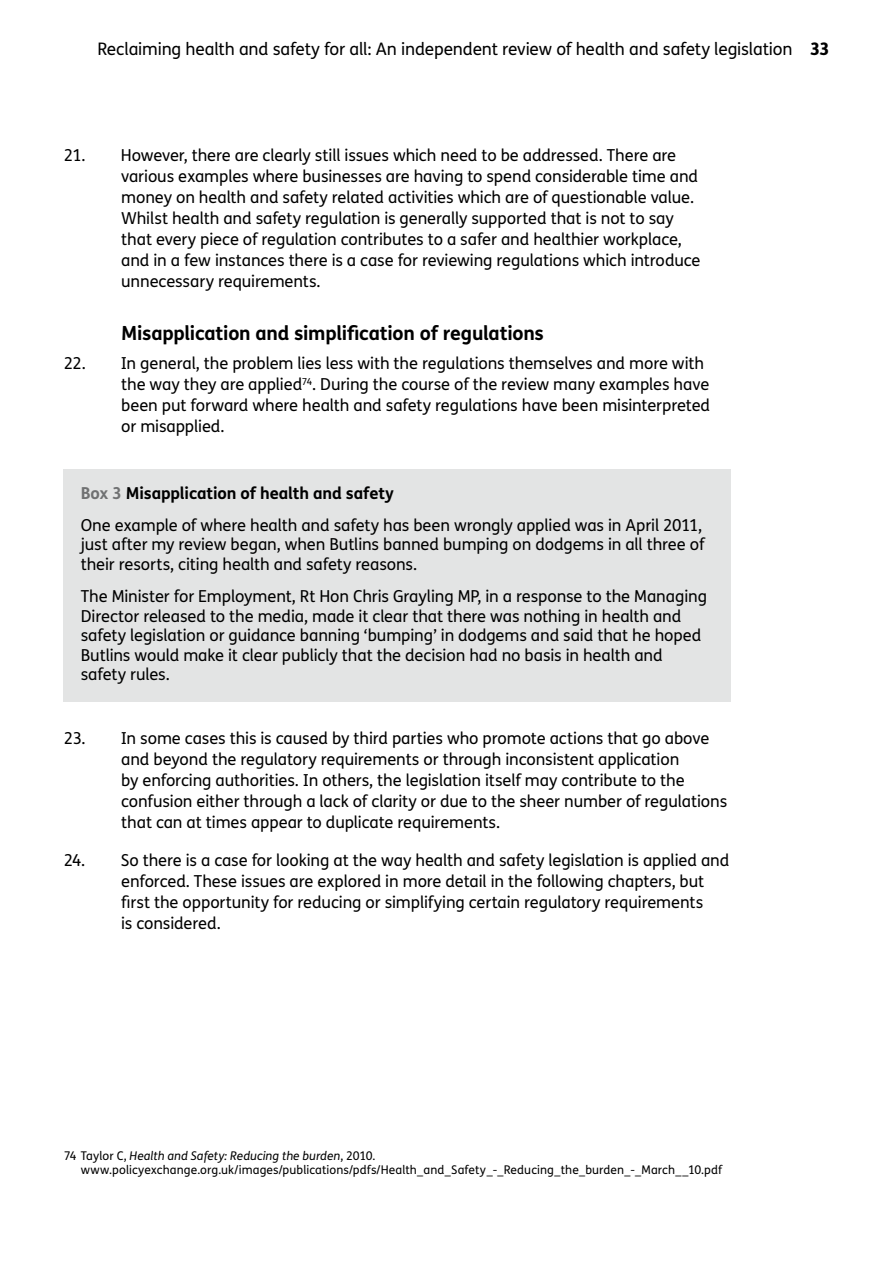
<style>
.page{position:relative;width:893px;height:1263px;background:#fff}
.page>*{position:absolute;margin:0;border:0;box-sizing:border-box;transform-origin:0 0}
.Heading_2{font:700 19.5px "FS Me";letter-spacing:-.015em;color:#000}
.t1{font:17.25px "FS Me";letter-spacing:-.01em;color:#000}
.Body_text_-_Numbered{font:16.5px/21px "FS Me";letter-spacing:-.01em;color:#000}
.Table_text{font:16.5px/19.5px "FS Me";letter-spacing:-.005em;color:#000}
.Table_Heading{font:700 16.5px "FS Me";letter-spacing:-.01em;color:#000}
.Footnote{font:12px/13.5px "FS Me";letter-spacing:.005em;color:#000}
.s1{font-weight:800}
.s2{color:#707172}
.s3{font-style:italic}
</style>
<div class="page">
<div style="left:64px;top:469px;width:667px;height:233px;background:#e3e4e4"></div>
<p class="t1" style="left:97px;top:39px;width:733px">Reclaiming health and safety for all: An independent review of health and safety legislation <span class="s1">33</span></p>
<p class="Body_text_-_Numbered" style="left:121px;top:145px;width:581px;text-indent:-57px">21. However, there are clearly still issues which need to be addressed. There are various examples where businesses are having to spend considerable time and money on health and safety related activities which are of questionable value.<br>Whilst health and safety regulation is generally supported that is not to say that every piece of regulation contributes to a safer and healthier workplace, and in a few instances there is a case for reviewing regulations which introduce unnecessary requirements.</p>
<h3 class="Heading_2" style="left:121px;top:320px;width:424px">Misapplication and simplification of regulations</h3>
<p class="Body_text_-_Numbered" style="left:121px;top:353px;width:590px;text-indent:-57px">22. In general, the problem lies less with the regulations themselves and more with the way they are applied<sup>74</sup>. During the course of the review many examples have been put forward where health and safety regulations have been misinterpreted or misapplied.</p>
<p class="Table_Heading" style="left:81px;top:482px;width:315px"><span class="s2">Box 3</span> Misapplication of health and safety</p>
<p class="Table_text" style="left:81px;top:516px;width:625px">One example of where health and safety has been wrongly applied was in April 2011, just after my review began, when Butlins banned bumping on dodgems in all three of their resorts, citing health and safety reasons.</p>
<p class="Table_text" style="left:81px;top:587px;width:628px">The Minister for Employment, Rt Hon Chris Grayling MP, in a response to the Managing Director released to the media, made it clear that there was nothing in health and safety legislation or guidance banning ‘bumping’ in dodgems and said that he hoped Butlins would make it clear publicly that the decision had no basis in health and safety rules.</p>
<p class="Body_text_-_Numbered" style="left:121px;top:728px;width:608px;text-indent:-57px">23. In some cases this is caused by third parties who promote actions that go above and beyond the regulatory requirements or through inconsistent application<br>by enforcing authorities. In others, the legislation itself may contribute to the confusion either through a lack of clarity or due to the sheer number of regulations that can at times appear to duplicate requirements.</p>
<p class="Body_text_-_Numbered" style="left:121px;top:850px;width:610px;text-indent:-57px">24. So there is a case for looking at the way health and safety legislation is applied and enforced. These issues are explored in more detail in the following chapters, but first the opportunity for reducing or simplifying certain regulatory requirements<br>is considered.</p>
<p class="Footnote" style="left:81px;top:1149px;width:643px;text-indent:-17px">74 Taylor C, <span class="s3">Health and Safety: Reducing the burden</span>, 2010. www.policyexchange.org.uk/images/publications/pdfs/Health_and_Safety_-_Reducing_the_burden_-_March__10.pdf</p>
</div>
